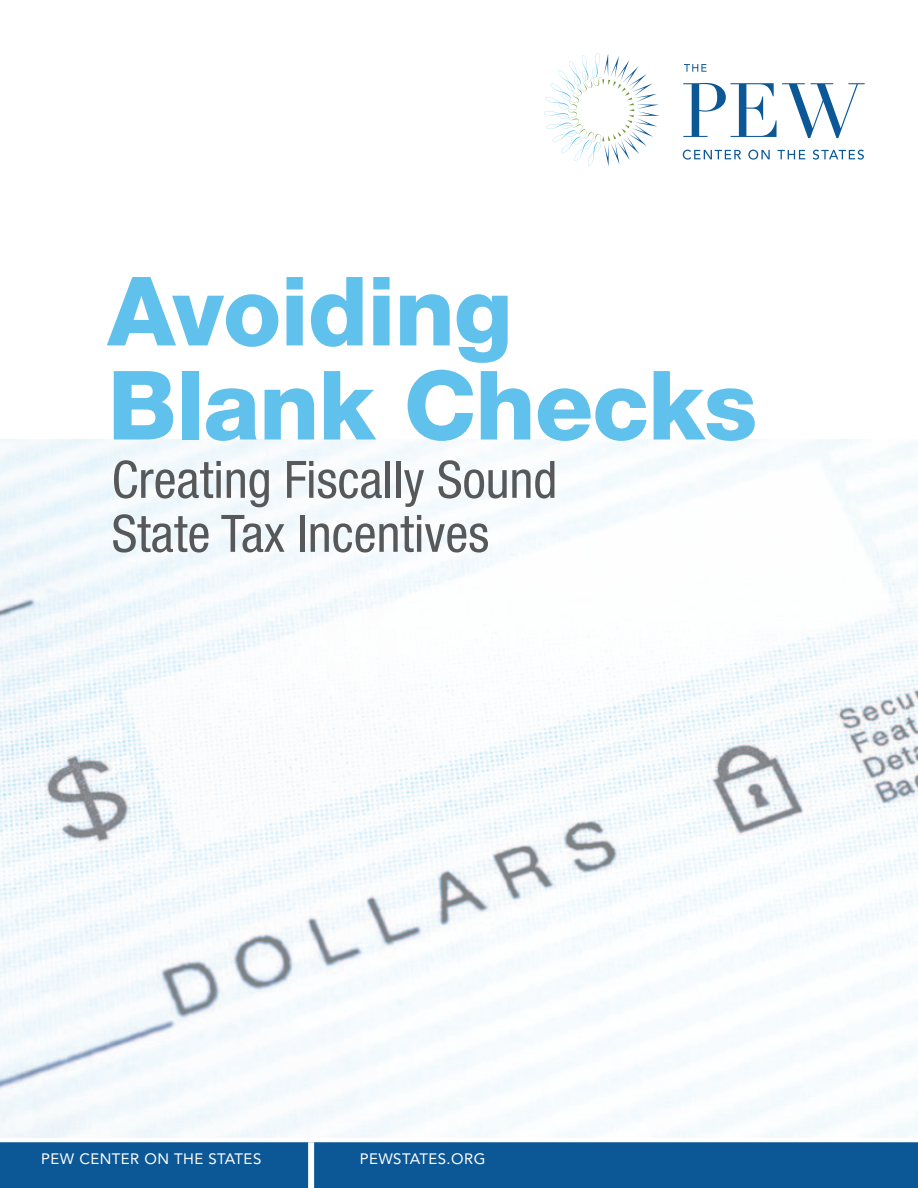
<style>
.page{position:relative;width:918px;height:1188px;background:#fff}
.page>*{position:absolute;margin:0;border:0;box-sizing:border-box;transform-origin:0 0}
.t1{font:800 95.85px/94.1px "Helvetica Neue LT Std";letter-spacing:-.01em;color:#60c1ed}
.t2{font:condensed 51.6px/54px "Helvetica Neue LT Std";color:#57585a}
.t3{font:15px "Avenir LT Std";letter-spacing:.03em;color:#fff}
</style>
<div class="page">
<img style="left:0;top:440px;width:918px;height:697px">
<svg style="left:683px;top:83px;width:182px;height:55px"></svg>
<svg style="left:684px;top:64px;width:23px;height:8px"></svg>
<svg style="left:544px;top:53px;width:115px;height:113px"></svg>
<svg style="left:683px;top:150px;width:58px;height:10px"></svg>
<svg style="left:748px;top:150px;width:22px;height:10px"></svg>
<svg style="left:777px;top:150px;width:28px;height:9px"></svg>
<svg style="left:813px;top:150px;width:51px;height:10px"></svg>
<div style="left:0;top:1142px;width:918px;height:46px;background:#0c5896"></div>
<div style="left:308px;top:1142px;width:6px;height:46px;background:#fff"></div>
<h1 class="t1" style="left:108px;top:264px;width:651px">Avoiding<br>Blank Checks</h1>
<p class="t2" style="left:112px;top:452px;width:447px">Creating Fiscally Sound<br>State Tax Incentives</p>
<p class="t3" style="left:41px;top:1150px;width:222px">PEW CENTER ON THE STATES</p>
<p class="t3" style="left:360px;top:1150px;width:11px">PEWSTATES</p>
<p class="t3" style="left:447px;top:1150px;width:40px">.ORG</p>
</div>
